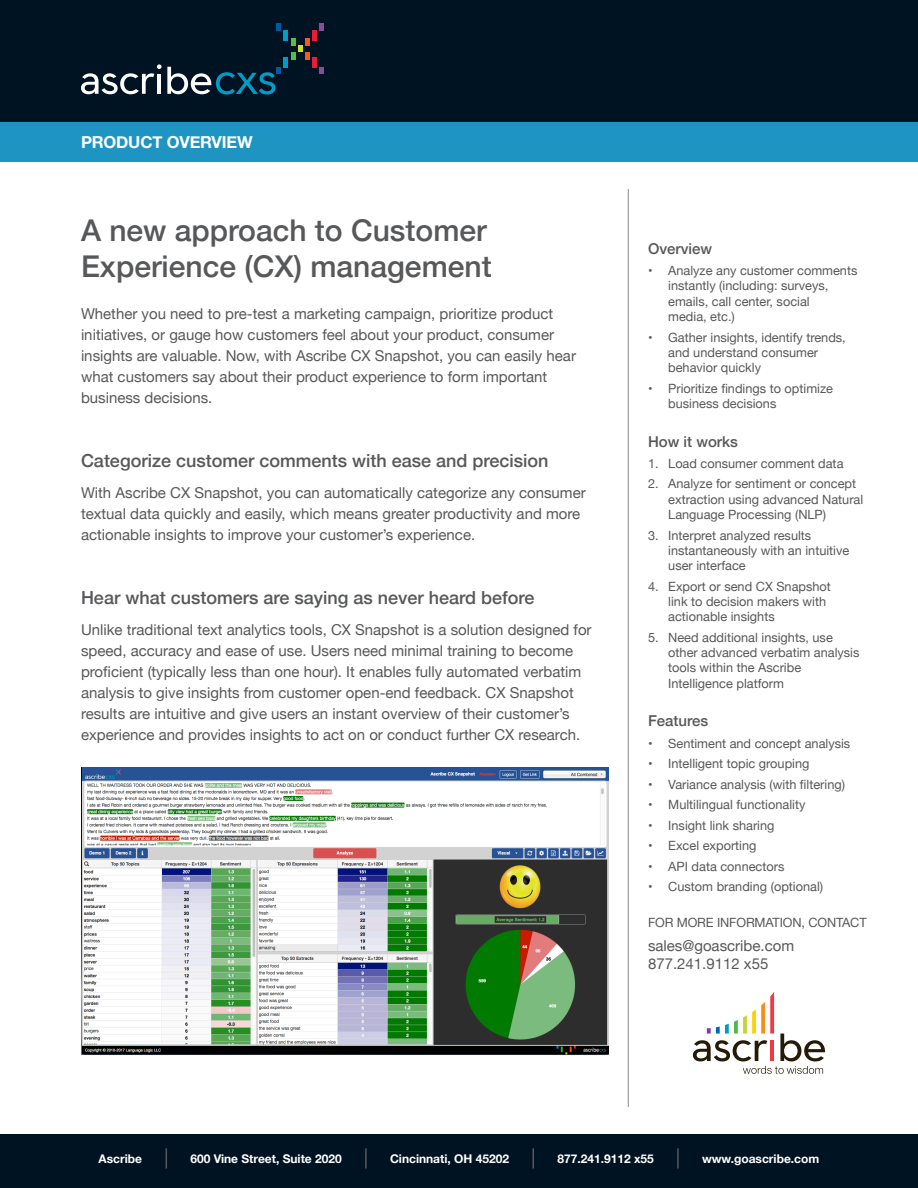
<style>
.page{position:relative;width:918px;height:1188px;background:#fff}
.page>*{position:absolute;margin:0;border:0;box-sizing:border-box;transform-origin:0 0}
.t1{font:500 30px/36px "Helvetica Neue";color:#57585a}
.t2{font:500 18px "Helvetica Neue";color:#57585a}
.t3{font:700 16.5px "Helvetica Neue";letter-spacing:-.01em;color:#fff}
.t4{font:15px/21px "Helvetica Neue";color:#57585a}
.t5{font:500 15px "Helvetica Neue";color:#57585a}
.t6{font:12.75px/15.3px "Helvetica Neue";color:#57585a}
.t7{font:700 12px "Helvetica Neue";color:#fff}
</style>
<div class="page">
<div style="left:0;top:114px;width:918px;height:48px;background:#1e94c2"></div>
<div style="left:0;top:0;width:918px;height:122px;background:#001322"></div>
<div style="left:0;top:1134px;width:918px;height:54px;background:#001322"></div>
<svg style="left:320px;top:67px;width:4px;height:7px"></svg>
<hr style="left:313px;top:57px;width:4px;height:11px;background:#ed1a38">
<svg style="left:81px;top:64px;width:200px;height:30px"></svg>
<hr style="left:284px;top:57px;width:4px;height:11px;background:#009bc7">
<svg style="left:277px;top:24px;width:4px;height:7px"></svg>
<hr style="left:284px;top:30px;width:4px;height:11px;background:#009bc7">
<svg style="left:291px;top:38px;width:19px;height:22px"></svg>
<svg style="left:320px;top:24px;width:4px;height:7px"></svg>
<hr style="left:313px;top:30px;width:4px;height:11px;background:#ed1a38">
<svg style="left:166px;top:1148px;width:1px;height:21px"></svg>
<hr style="left:365px;top:1148px;width:2px;height:21px;background:#57585a">
<hr style="left:532px;top:1148px;width:2px;height:21px;background:#57585a">
<hr style="left:677px;top:1148px;width:2px;height:21px;background:#57585a">
<img style="left:81px;top:767px;width:528px;height:287px">
<hr style="left:628px;top:189px;width:1px;height:918px;background:#939598">
<svg style="left:693px;top:992px;width:132px;height:82px"></svg>
<p class="t3" style="left:81px;top:129px;width:173px">PRODUCT OVERVIEW</p>
<p class="t1" style="left:81px;top:210px;width:412px">A new approach to Customer<br>Experience (CX) management</p>
<p class="t4" style="left:81px;top:304px;width:497px">Whether you need to pre-test a marketing campaign, prioritize product initiatives, or gauge how customers feel about your product, consumer insights are valuable. Now, with Ascribe CX Snapshot, you can easily hear what customers say about their product experience to form important business decisions.</p>
<p class="t2" style="left:81px;top:446px;width:469px">Categorize customer comments with ease and precision</p>
<p class="t4" style="left:81px;top:483px;width:506px">With Ascribe CX Snapshot, you can automatically categorize any consumer textual data quickly and easily, which means greater productivity and more actionable insights to improve your customer’s experience.</p>
<p class="t2" style="left:81px;top:583px;width:455px">Hear what customers are saying as never heard before</p>
<p class="t4" style="left:81px;top:620px;width:512px">Unlike traditional text analytics tools, CX Snapshot is a solution designed for speed, accuracy and ease of use. Users need minimal training to become proficient (typically less than one hour). It enables fully automated verbatim analysis to give insights from customer open-end feedback. CX Snapshot results are intuitive and give users an instant overview of their customer’s experience and provides insights to act on or conduct further CX research.</p>
<p class="t5" style="left:648px;top:236px;width:66px">Overview</p>
<p class="t6" style="left:668px;top:264px;width:191px;text-indent:-20px">• Analyze any customer comments instantly (including: surveys, emails, call center, social<br>media, etc.)</p>
<p class="t6" style="left:668px;top:330px;width:179px;text-indent:-20px">• Gather insights, identify trends, and understand consumer behavior quickly</p>
<p class="t6" style="left:668px;top:381px;width:166px;text-indent:-20px">• Prioritize findings to optimize business decisions</p>
<p class="t5" style="left:648px;top:429px;width:92px">How it works</p>
<p class="t6" style="left:648px;top:456px;width:197px">1. Load consumer comment data</p>
<p class="t6" style="left:668px;top:477px;width:197px;text-indent:-20px">2. Analyze for sentiment or concept extraction using advanced Natural<br>Language Processing (NLP)</p>
<p class="t6" style="left:668px;top:528px;width:183px;text-indent:-20px">3. Interpret analyzed results instantaneously with an intuitive user interface</p>
<p class="t6" style="left:668px;top:579px;width:164px;text-indent:-20px">4. Export or send CX Snapshot link to decision makers with actionable insights</p>
<p class="t6" style="left:668px;top:630px;width:193px;text-indent:-20px">5. Need additional insights, use other advanced verbatim analysis tools within the Ascribe<br>Intelligence platform</p>
<p class="t5" style="left:648px;top:709px;width:62px">Features</p>
<p class="t6" style="left:648px;top:736px;width:204px">• Sentiment and concept analysis</p>
<p class="t6" style="left:648px;top:757px;width:163px">• Intelligent topic grouping</p>
<p class="t6" style="left:648px;top:777px;width:199px">• Variance analysis (with filtering)</p>
<p class="t6" style="left:648px;top:798px;width:159px">• Multilingual functionality</p>
<p class="t6" style="left:648px;top:818px;width:128px">• Insight link sharing</p>
<p class="t6" style="left:648px;top:839px;width:110px">• Excel exporting</p>
<p class="t6" style="left:648px;top:859px;width:138px">• API data connectors</p>
<p class="t6" style="left:648px;top:880px;width:177px">• Custom branding (optional)</p>
<p class="t6" style="left:648px;top:916px;width:220px">FOR MORE INFORMATION, CONTACT</p>
<p class="t4" style="left:648px;top:938px;width:148px;line-height:18px">sales@goascribe.com<br>877.241.9112 x55</p>
<p class="t7" style="left:99px;top:1149px;width:45px">Ascribe</p>
<p class="t7" style="left:190px;top:1149px;width:153px">600 Vine Street, Suite 2020</p>
<p class="t7" style="left:390px;top:1149px;width:121px">Cincinnati, OH 45202</p>
<p class="t7" style="left:557px;top:1149px;width:98px">877.241.9112 x55</p>
<p class="t7" style="left:702px;top:1149px;width:119px">www.goascribe.com</p>
</div>
